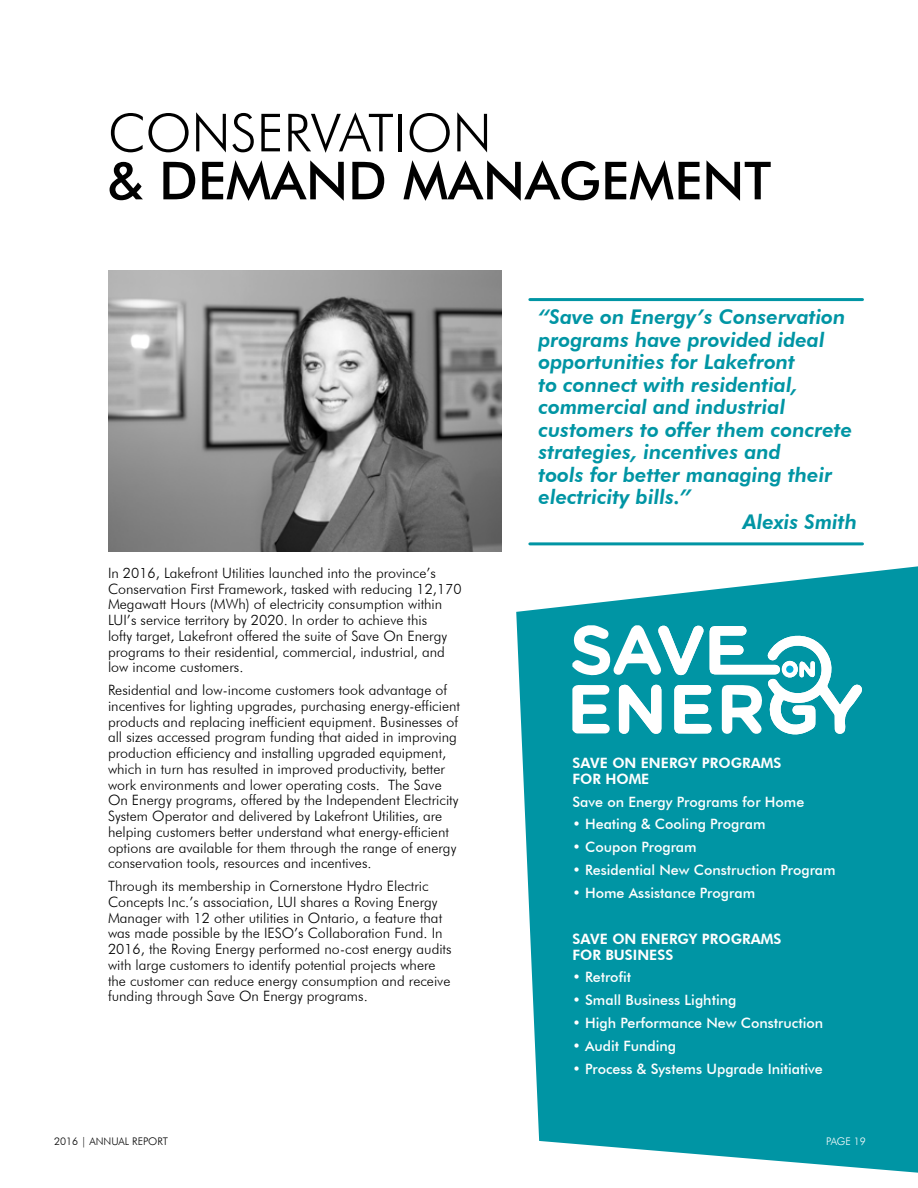
<style>
.page{position:relative;width:918px;height:1188px;background:#fff}
.page>*{position:absolute;margin:0;border:0;box-sizing:border-box;transform-origin:0 0}
.t1{font:500 52.5px "Futura BT";color:#000}
.t2{font:300 52.5px "Futura BT";color:#000}
.t3{font:italic 800 20.25px/22.5px "Futura BT";color:#0095a4}
.t4{font:300 14.25px/15.8px "Futura BT";color:#000}
.t5{font:500 14.25px "Futura BT";color:#fff}
.t6{font:800 14.25px/15.8px "Futura BT";color:#fff}
.t7{font:300 10.5px "Futura BT";color:#000}
.t8{font:300 10.5px "Futura BT";letter-spacing:-.01em;color:#fff}
</style>
<div class="page">
<svg style="left:516px;top:566px;width:402px;height:607px;background:#1aa0ad"></svg>
<hr style="left:530px;top:298px;width:332px;height:3px;background:#0095a4">
<hr style="left:530px;top:542px;width:332px;height:3px;background:#0095a4">
<img style="left:108px;top:270px;width:393px;height:282px">
<svg style="left:572px;top:625px;width:291px;height:111px"></svg>
<div style="left:786px;top:666px;width:8px;height:7px;background:#00aeda;border-radius:50%"></div>
<h1 class="t2" style="left:108px;top:101px;width:385px">CONSERVATION</h1>
<h1 class="t1" style="left:108px;top:149px;width:665px">&amp; DEMAND MANAGEMENT</h1>
<p class="t4" style="left:108px;top:565px;width:355px">In 2016, Lakefront Utilities launched into the province’s Conservation First Framework, tasked with reducing 12,170<br>Megawatt Hours (MWh) of electricity consumption within LUI’s service territory by 2020. In order to achieve this<br>lofty target, Lakefront offered the suite of Save On Energy programs to their residential, commercial, industrial, and low income customers.</p>
<p class="t4" style="left:108px;top:682px;width:354px">Residential and low-income customers took advantage of incentives for lighting upgrades, purchasing energy-efficient products and replacing inefficient equipment. Businesses of all sizes accessed program funding that aided in improving production efficiency and installing upgraded equipment, which in turn has resulted in improved productivity, better work environments and lower operating costs. The Save On Energy programs, offered by the Independent Electricity System Operator and delivered by Lakefront Utilities, are helping customers better understand what energy-efficient options are available for them through the range of energy conservation tools, resources and incentives.</p>
<p class="t4" style="left:108px;top:878px;width:345px">Through its membership in Cornerstone Hydro Electric Concepts Inc.’s association, LUI shares a Roving Energy Manager with 12 other utilities in Ontario, a feature that was made possible by the IESO’s Collaboration Fund. In 2016, the Roving Energy performed no-cost energy audits with large customers to identify potential projects where the customer can reduce energy consumption and receive funding through Save On Energy programs.</p>
<p class="t7" style="left:54px;top:1135px;width:116px">2016 | ANNUAL REPORT</p>
<p class="t3" style="left:538px;top:306px;width:315px">“Save on Energy’s Conservation programs have provided ideal opportunities for Lakefront<br>to connect with residential, commercial and industrial customers to offer them concrete strategies, incentives and<br>tools for better managing their electricity bills.”</p>
<h2 class="t3" style="left:742px;top:511px;width:116px">Alexis Smith</h2>
<p class="t6" style="left:572px;top:755px;width:211px">SAVE ON ENERGY PROGRAMS<br>FOR HOME</p>
<p class="t5" style="left:572px;top:793px;width:233px">Save on Energy Programs for Home</p>
<p class="t5" style="left:572px;top:816px;width:195px">• Heating &amp; Cooling Program</p>
<p class="t5" style="left:572px;top:839px;width:126px">• Coupon Program</p>
<p class="t5" style="left:572px;top:861px;width:265px">• Residential New Construction Program</p>
<p class="t5" style="left:572px;top:884px;width:184px">• Home Assistance Program</p>
<p class="t6" style="left:572px;top:931px;width:211px">SAVE ON ENERGY PROGRAMS<br>FOR BUSINESS</p>
<p class="t5" style="left:572px;top:969px;width:60px">• Retrofit</p>
<p class="t5" style="left:572px;top:992px;width:166px">• Small Business Lighting</p>
<p class="t5" style="left:572px;top:1014px;width:252px">• High Performance New Construction</p>
<p class="t5" style="left:572px;top:1037px;width:105px">• Audit Funding</p>
<p class="t5" style="left:572px;top:1060px;width:252px">• Process &amp; Systems Upgrade Initiative</p>
<p class="t8" style="left:826px;top:1135px;width:41px">PAGE 19</p>
</div>
